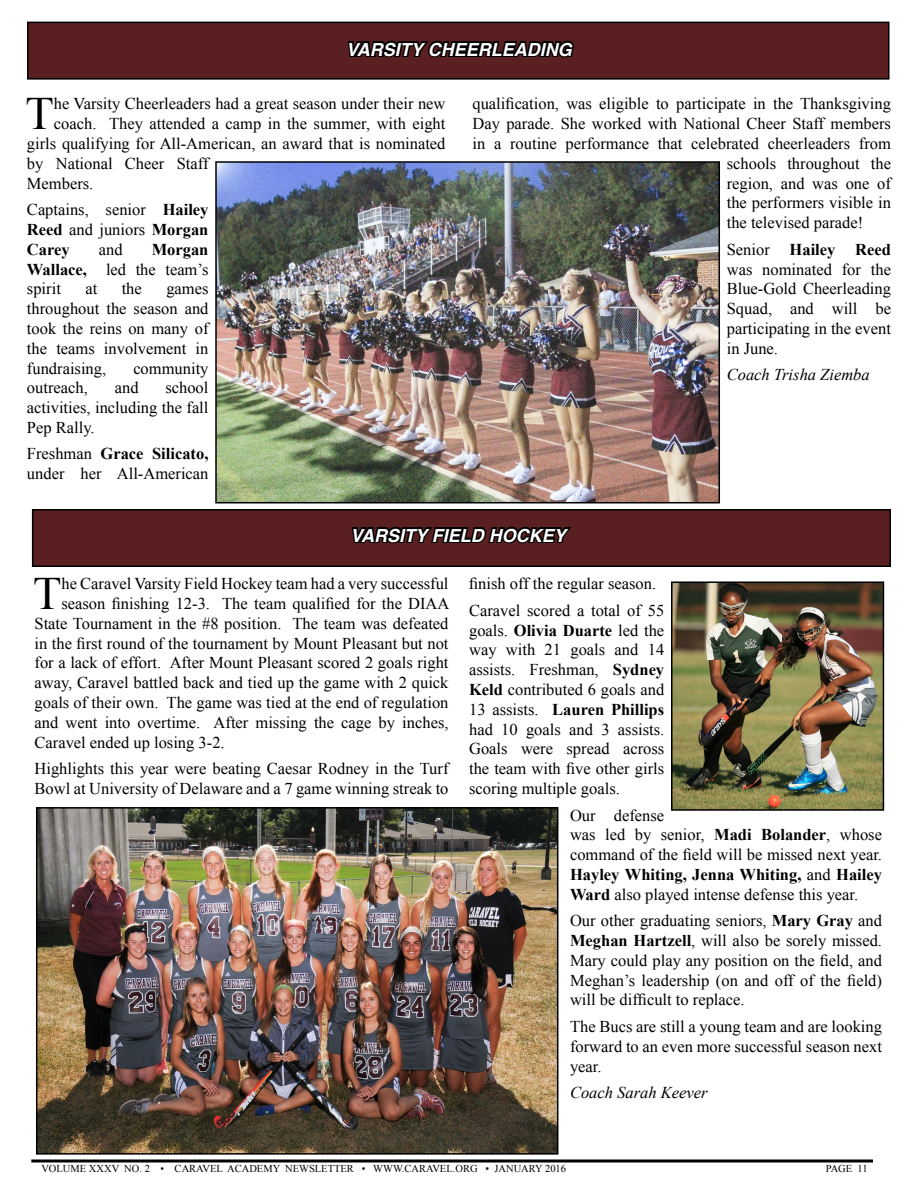
<style>
.page{position:relative;width:918px;height:1188px;background:#fff}
.page>*{position:absolute;margin:0;border:0;box-sizing:border-box;transform-origin:0 0}
.t1{font:46.35px "Times New Roman";color:#000}
.t2{font:italic 700 18px "Helvetica";color:#fff}
.t3{font:16.5px/19.8px "Times New Roman";color:#000;text-align:justify}
.t4{font:italic 16.5px "Times New Roman";color:#000}
.t5{font:10.5px "Times New Roman";color:#000}
.s1{font-weight:700}
</style>
<div class="page">
<hr style="left:31px;top:1160px;width:842px;height:2px;background:#000">
<div style="left:28px;top:22px;width:861px;height:57px;background:#5a2021"></div>
<div style="left:27px;top:22px;width:863px;height:58px;border:2px solid #000"></div>
<svg style="left:347px;top:40px;width:227px;height:18px"></svg>
<div style="left:33px;top:510px;width:857px;height:56px;background:#5a2021"></div>
<div style="left:32px;top:509px;width:859px;height:58px;border:2px solid #000"></div>
<svg style="left:352px;top:526px;width:219px;height:18px"></svg>
<img style="left:39px;top:810px;width:516px;height:342px">
<div style="left:36px;top:807px;width:522px;height:348px;border:2px solid #000"></div>
<img style="left:674px;top:584px;width:207px;height:224px">
<div style="left:671px;top:581px;width:213px;height:230px;border:2px solid #000"></div>
<img style="left:218px;top:164px;width:499px;height:336px">
<div style="left:215px;top:161px;width:505px;height:342px;border:2px solid #000"></div>
<p class="t2" style="left:346px;top:34px;width:227px">VARSITY CHEERLEADING</p>
<h1 class="t1" style="left:26px;top:82px;width:30px">T</h1>
<p class="t3" style="left:54px;top:94px;width:393px">he Varsity Cheerleaders had a great season under their new</p>
<p class="t3" style="left:54px;top:113px;width:393px">coach. They attended a camp in the summer, with eight</p>
<p class="t3" style="left:27px;top:133px;width:420px">girls qualifying for All-American, an award that is nominated</p>
<p class="t3" style="left:27px;top:153px;width:183px">by National Cheer Staff</p>
<p class="t3" style="left:27px;top:173px;width:68px">Members.</p>
<p class="t3" style="left:27px;top:199px;width:183px">Captains, senior <span class="s1">Hailey Reed</span> and juniors <span class="s1">Morgan Carey</span></p>
<p class="t3" style="left:99px;top:239px;width:25px">and</p>
<p class="t3" style="left:27px;top:239px;width:183px;text-indent:125px"><span class="s1">Morgan Wallace,</span> led the team’s spirit</p>
<p class="t3" style="left:85px;top:279px;width:13px">at</p>
<p class="t3" style="left:122px;top:279px;width:22px">the</p>
<p class="t3" style="left:27px;top:279px;width:183px;text-indent:139px">games throughout the season and took the reins on many of the teams involvement in fundraising,</p>
<p class="t3" style="left:133px;top:358px;width:77px">community</p>
<p class="t3" style="left:27px;top:378px;width:183px;text-indent:138px">school activities, including the fall Pep Rally.</p>
<p class="t3" style="left:27px;top:444px;width:183px">Freshman <span class="s1">Grace Silicato, </span>under her All-American</p>
<p class="t3" style="left:27px;top:378px;width:62px">outreach,</p>
<p class="t3" style="left:115px;top:378px;width:25px">and</p>
<p class="t3" style="left:472px;top:94px;width:420px">qualification, was eligible to participate in the Thanksgiving</p>
<p class="t3" style="left:472px;top:113px;width:420px">Day parade. She worked with National Cheer Staff members</p>
<p class="t3" style="left:472px;top:133px;width:420px">in a routine performance that celebrated cheerleaders from</p>
<p class="t3" style="left:727px;top:153px;width:166px">schools throughout the</p>
<p class="t3" style="left:727px;top:173px;width:166px">region, and was one of</p>
<p class="t3" style="left:727px;top:193px;width:166px">the performers visible in</p>
<p class="t3" style="left:727px;top:212px;width:138px">the televised parade!</p>
<p class="t3" style="left:727px;top:239px;width:166px">Senior <span class="s1">Hailey Reed </span>was nominated for the Blue-Gold Cheerleading Squad, and will be participating in the event in June.</p>
<p class="t4" style="left:727px;top:363px;width:145px">Coach Trisha Ziemba</p>
<p class="t2" style="left:350px;top:520px;width:216px">VARSITY FIELD HOCKEY</p>
<h1 class="t1" style="left:33px;top:562px;width:30px">T</h1>
<p class="t3" style="left:62px;top:574px;width:389px">he Caravel Varsity Field Hockey team had a very successful</p>
<p class="t3" style="left:62px;top:593px;width:389px">season finishing 12-3. The team qualified for the DIAA</p>
<p class="t3" style="left:35px;top:613px;width:416px">State Tournament in the #8 position. The team was defeated</p>
<p class="t3" style="left:35px;top:633px;width:416px">in the first round of the tournament by Mount Pleasant but not</p>
<p class="t3" style="left:35px;top:653px;width:416px">for a lack of effort. After Mount Pleasant scored 2 goals right</p>
<p class="t3" style="left:35px;top:673px;width:416px">away, Caravel battled back and tied up the game with 2 quick</p>
<p class="t3" style="left:35px;top:692px;width:416px">goals of their own. The game was tied at the end of regulation</p>
<p class="t3" style="left:35px;top:712px;width:416px">and went into overtime. After missing the cage by inches,</p>
<p class="t3" style="left:35px;top:732px;width:192px">Caravel ended up losing 3-2.</p>
<p class="t3" style="left:35px;top:759px;width:416px">Highlights this year were beating Caesar Rodney in the Turf<br>Bowl at University of Delaware and a 7 game winning streak to</p>
<p class="t3" style="left:469px;top:570px;width:197px;line-height:26.5px">finish off the regular season.<br>Caravel scored a total of 55</p>
<p class="t3" style="left:469px;top:620px;width:197px">goals. <span class="s1">Olivia Duarte</span> led the way with 21 goals and 14 assists. Freshman, <span class="s1">Sydney Keld</span> contributed 6 goals and 13 assists. <span class="s1">Lauren Phillips </span>had 10 goals and 3 assists.<br>Goals were spread across the team with five other girls scoring multiple goals.</p>
<p class="t3" style="left:570px;top:805px;width:314px;text-align:left">Our defense<br>was led by senior, <span class="s1">Madi Bolander</span>, whose command of the field will be missed next year.<br><span class="s1">Hayley Whiting, Jenna Whiting,</span> and <span class="s1">Hailey Ward</span> also played intense defense this year.</p>
<p class="t3" style="left:570px;top:911px;width:314px">Our other graduating seniors, <span class="s1">Mary Gray</span> and <span class="s1">Meghan Hartzell</span>, will also be sorely missed.<br>Mary could play any position on the field, and Meghan’s leadership (on and off of the field) will be difficult to replace.</p>
<p class="t3" style="left:570px;top:1016px;width:314px">The Bucs are still a young team and are looking forward to an even more successful season next year.</p>
<p class="t4" style="left:570px;top:1081px;width:139px">Coach Sarah Keever</p>
<p class="t5" style="left:41px;top:1162px;width:526px">VOLUME XXXV NO. 2 • CARAVEL ACADEMY NEWSLETTER • WWW.CARAVEL.ORG ▪ JANUARY 2016</p>
<p class="t5" style="left:826px;top:1162px;width:43px">PAGE 11</p>
</div>
